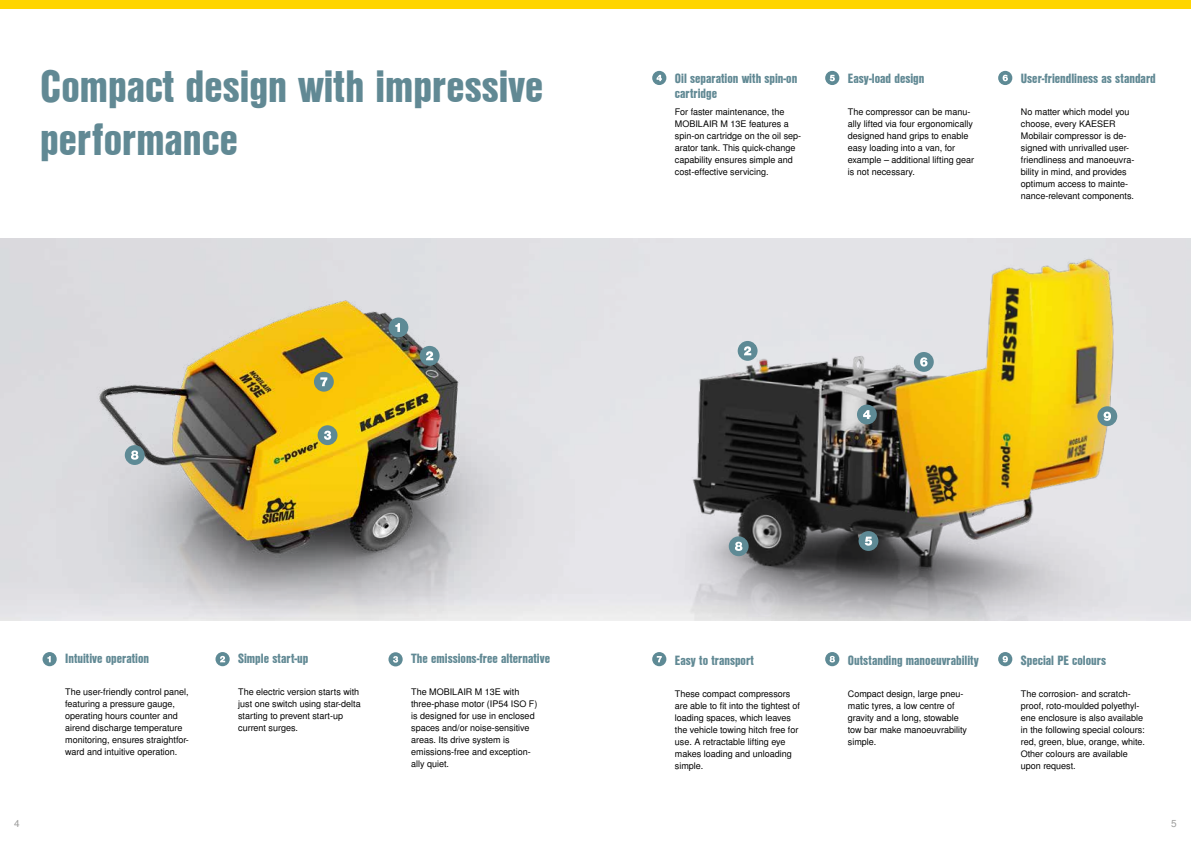
<style>
.page{position:relative;width:1191px;height:842px;background:#fff}
.page>*{position:absolute;margin:0;border:0;box-sizing:border-box;transform-origin:0 0}
.t1{font:44px/52.8px "Nimbus San L Bla Con";color:#618994}
.t2{font:13px "Nimbus San L Bla Con";color:#618994}
.t3{font:10px "Nimbus San L";color:#9d9d9c}
.t4{font:9px/12px "Nimbus San L";color:#000}
</style>
<div class="page">
<img style="left:0;top:238px;width:1191px;height:383px">
<div style="left:652px;top:652px;width:14px;height:14px;background:#5e8a95;border-radius:50%"></div>
<svg style="left:657px;top:656px;width:5px;height:6px"></svg>
<div style="left:825px;top:652px;width:14px;height:14px;background:#5e8a95;border-radius:50%"></div>
<svg style="left:829px;top:656px;width:6px;height:6px"></svg>
<div style="left:998px;top:652px;width:14px;height:14px;background:#5e8a95;border-radius:50%"></div>
<svg style="left:1002px;top:656px;width:6px;height:6px"></svg>
<div style="left:388px;top:318px;width:20px;height:19px;background:#5e8a95;border-radius:50%"></div>
<svg style="left:395px;top:323px;width:5px;height:9px"></svg>
<div style="left:420px;top:346px;width:19px;height:20px;background:#5e8a95;border-radius:50%"></div>
<svg style="left:426px;top:351px;width:7px;height:9px"></svg>
<div style="left:318px;top:425px;width:19px;height:20px;background:#5e8a95;border-radius:50%"></div>
<svg style="left:324px;top:431px;width:7px;height:9px"></svg>
<div style="left:314px;top:372px;width:20px;height:20px;background:#5e8a95;border-radius:50%"></div>
<svg style="left:320px;top:377px;width:7px;height:9px"></svg>
<div style="left:125px;top:445px;width:20px;height:20px;background:#5e8a95;border-radius:50%"></div>
<svg style="left:131px;top:450px;width:7px;height:10px"></svg>
<div style="left:737px;top:341px;width:20px;height:20px;background:#5e8a95;border-radius:50%"></div>
<svg style="left:744px;top:346px;width:7px;height:9px"></svg>
<div style="left:858px;top:531px;width:20px;height:20px;background:#5e8a95;border-radius:50%"></div>
<svg style="left:864px;top:537px;width:8px;height:9px"></svg>
<div style="left:914px;top:352px;width:19px;height:20px;background:#5e8a95;border-radius:50%"></div>
<svg style="left:920px;top:357px;width:7px;height:10px"></svg>
<div style="left:857px;top:405px;width:20px;height:19px;background:#5e8a95;border-radius:50%"></div>
<svg style="left:863px;top:410px;width:7px;height:9px"></svg>
<div style="left:825px;top:71px;width:14px;height:14px;background:#5e8a95;border-radius:50%"></div>
<svg style="left:829px;top:75px;width:6px;height:6px"></svg>
<div style="left:998px;top:71px;width:14px;height:14px;background:#5e8a95;border-radius:50%"></div>
<svg style="left:1002px;top:75px;width:6px;height:6px"></svg>
<div style="left:652px;top:71px;width:14px;height:14px;background:#5e8a95;border-radius:50%"></div>
<svg style="left:656px;top:75px;width:6px;height:6px"></svg>
<div style="left:43px;top:652px;width:14px;height:14px;background:#5e8a95;border-radius:50%"></div>
<svg style="left:47px;top:656px;width:4px;height:6px"></svg>
<svg style="left:215px;top:652px;width:15px;height:14px"></svg>
<svg style="left:220px;top:656px;width:5px;height:6px"></svg>
<div style="left:388px;top:652px;width:15px;height:14px;background:#5e8a95;border-radius:50%"></div>
<svg style="left:393px;top:656px;width:5px;height:7px"></svg>
<div style="left:1097px;top:406px;width:20px;height:20px;background:#5e8a95;border-radius:50%"></div>
<svg style="left:1103px;top:412px;width:8px;height:9px"></svg>
<div style="left:729px;top:536px;width:19px;height:20px;background:#5e8a95;border-radius:50%"></div>
<svg style="left:735px;top:542px;width:7px;height:9px"></svg>
<div style="left:0;top:0;width:1191px;height:9px;background:#ffd500"></div>
<h1 class="t1" style="left:40px;top:58px;width:504px">Compact design with impressive performance</h1>
<h2 class="t2" style="left:675px;top:68px;width:124px">Oil separation with spin-on</h2>
<h2 class="t2" style="left:848px;top:68px;width:78px">Easy-load design</h2>
<h2 class="t2" style="left:1020px;top:68px;width:136px">User-friendliness as standard</h2>
<h2 class="t2" style="left:675px;top:83px;width:44px">cartridge</h2>
<p class="t4" style="left:675px;top:106px;width:128px">For faster maintenance, the<br>MOBILAIR M 13E features a spin-on cartridge on the oil sep&shy;arator tank. This quick-change capability ensures simple and cost-effective servicing.</p>
<p class="t4" style="left:848px;top:106px;width:128px">The compressor can be manu&shy;ally lifted via four ergonomically designed hand grips to enable easy loading into a van, for example – additional lifting gear is not necessary.</p>
<p class="t4" style="left:1020px;top:106px;width:115px">No matter which model you choose, every KAESER<br>Mobilair compressor is de&shy;signed with unrivalled user&shy;friendliness and manoeuvra&shy;bility in mind, and provides optimum access to mainte&shy;nance-relevant components.</p>
<h2 class="t2" style="left:65px;top:648px;width:85px">Intuitive operation</h2>
<h2 class="t2" style="left:238px;top:648px;width:72px">Simple start-up</h2>
<h2 class="t2" style="left:411px;top:648px;width:140px">The emissions-free alternative</h2>
<p class="t4" style="left:65px;top:686px;width:125px">The user-friendly control panel, featuring a pressure gauge, operating hours counter and airend discharge temperature monitoring, ensures straightfor&shy;ward and intuitive operation.</p>
<p class="t4" style="left:238px;top:686px;width:124px">The electric version starts with just one switch using star-delta starting to prevent start-up current surges.</p>
<p class="t4" style="left:411px;top:686px;width:128px">The MOBILAIR M 13E with three-phase motor (IP54 ISO F) is designed for use in enclosed spaces and/or noise-sensitive areas. Its drive system is emissions-free and exception&shy;ally quiet.</p>
<h2 class="t2" style="left:675px;top:650px;width:81px">Easy to transport</h2>
<h2 class="t2" style="left:848px;top:650px;width:132px">Outstanding manoeuvrability</h2>
<h2 class="t2" style="left:1020px;top:650px;width:87px">Special PE colours</h2>
<p class="t4" style="left:675px;top:688px;width:127px">These compact compressors are able to fit into the tightest of loading spaces, which leaves the vehicle towing hitch free for use. A retractable lifting eye makes loading and unloading simple.</p>
<p class="t4" style="left:848px;top:688px;width:121px">Compact design, large pneu&shy;matic tyres, a low centre of gravity and a long, stowable tow bar make manoeuvrability simple.</p>
<p class="t4" style="left:1020px;top:688px;width:126px">The corrosion- and scratch&shy;proof, roto-moulded polyethyl&shy;ene enclosure is also available in the following special colours: red, green, blue, orange, white.<br>Other colours are available upon request.</p>
<p class="t3" style="left:14px;top:817px;width:7px">4</p>
<p class="t3" style="left:1171px;top:817px;width:7px">5</p>
</div>
